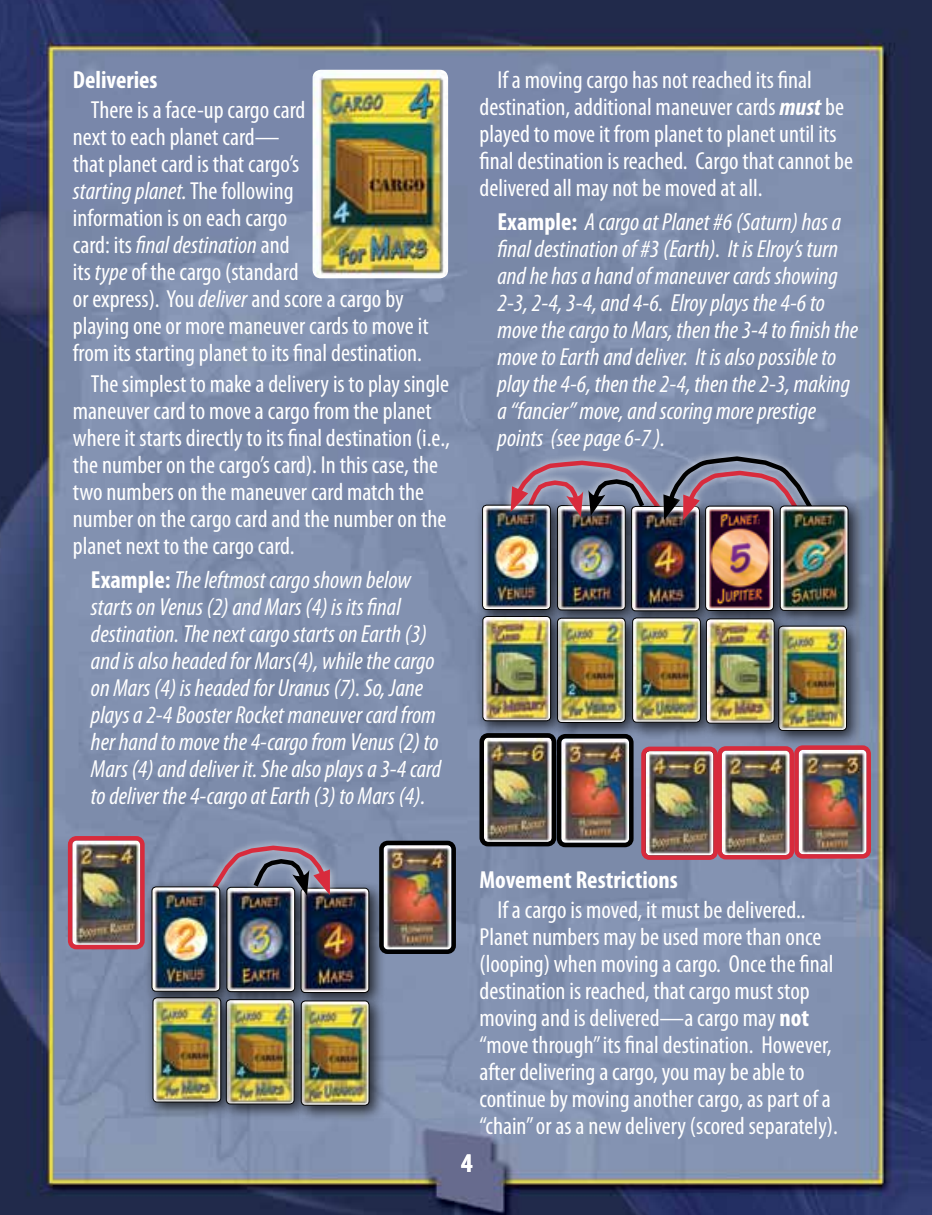
<style>
.page{position:relative;width:932px;height:1215px;background:#fff}
.page>*{position:absolute;margin:0;border:0;box-sizing:border-box;transform-origin:0 0}
.t1{font:700 condensed 27px "Myriad Pro";color:#fff}
.t2{font:condensed 24.75px/27px "Myriad Pro";color:#fff}
.t3{font:italic condensed 24.75px/27px "Myriad Pro";color:#fff}
.t4{font:700 condensed 24.75px "Myriad Pro";color:#fff}
.s1{font-style:italic}
.s2{font-weight:700;font-style:normal}
.s3{font-weight:700;font-style:italic}
.s4{font-weight:700}
</style>
<div class="page">
<img style="left:0;top:0;width:931px;height:1215px">
<img style="left:312px;top:70px;width:136px;height:208px">
<div style="left:293px;top:880px;width:93px;height:130px;background:#000;opacity:.75"></div>
<img style="left:312px;top:888px;width:57px;height:105px">
<div style="left:301px;top:888px;width:68px;height:105px;border:1px solid #000;border-radius:4px"></div>
<div style="left:219px;top:879px;width:93px;height:130px;background:#000;opacity:.75"></div>
<img style="left:237px;top:901px;width:58px;height:91px">
<div style="left:227px;top:887px;width:68px;height:105px;border:1px solid #000;border-radius:4px"></div>
<div style="left:293px;top:993px;width:93px;height:129px;background:#000;opacity:.75"></div>
<img style="left:311px;top:1001px;width:58px;height:104px">
<div style="left:301px;top:1001px;width:68px;height:104px;border:1px solid #000;border-radius:4px"></div>
<div style="left:218px;top:992px;width:93px;height:129px;background:#000;opacity:.75"></div>
<img style="left:238px;top:1000px;width:56px;height:104px">
<div style="left:226px;top:999px;width:68px;height:105px;border:1px solid #000;border-radius:4px"></div>
<div style="left:145px;top:990px;width:93px;height:129px;background:#000;opacity:.75"></div>
<img style="left:153px;top:1008px;width:68px;height:94px">
<div style="left:153px;top:998px;width:68px;height:104px;border:1px solid #000;border-radius:4px"></div>
<img style="left:384px;top:846px;width:67px;height:103px">
<div style="left:379px;top:841px;width:77px;height:113px;border:4px solid #000;border-radius:6px"></div>
<img style="left:73px;top:841px;width:67px;height:103px">
<div style="left:68px;top:836px;width:77px;height:113px;border:4px solid #d82b3c;border-radius:6px"></div>
<div style="left:204px;top:837px;width:134px;height:64px;background:#fff;opacity:.75"></div>
<svg style="left:207px;top:843px;width:123px;height:53px;background:#877a90"></svg>
<div style="left:144px;top:879px;width:93px;height:129px;background:#000;opacity:.75"></div>
<img style="left:152px;top:887px;width:68px;height:104px">
<div style="left:152px;top:887px;width:68px;height:104px;border:1px solid #000;border-radius:4px"></div>
<img style="left:567px;top:524px;width:56px;height:84px">
<div style="left:474px;top:497px;width:93px;height:130px;background:#000;opacity:.75"></div>
<img style="left:482px;top:505px;width:66px;height:103px">
<div style="left:482px;top:505px;width:68px;height:105px;border:1px solid #000;border-radius:4px"></div>
<div style="left:502px;top:452px;width:165px;height:67px;background:#fff;opacity:.75"></div>
<div style="left:623px;top:498px;width:93px;height:130px;background:#000;opacity:.75"></div>
<img style="left:631px;top:524px;width:66px;height:86px">
<div style="left:631px;top:506px;width:68px;height:105px;border:1px solid #000;border-radius:4px"></div>
<div style="left:697px;top:498px;width:93px;height:130px;background:#000;opacity:.75"></div>
<img style="left:705px;top:526px;width:66px;height:84px">
<div style="left:705px;top:506px;width:68px;height:105px;border:1px solid #000;border-radius:4px"></div>
<div style="left:770px;top:618px;width:93px;height:130px;background:#000;opacity:.75"></div>
<img style="left:791px;top:628px;width:55px;height:102px">
<div style="left:778px;top:626px;width:68px;height:105px;border:1px solid #000;border-radius:4px"></div>
<div style="left:549px;top:610px;width:93px;height:130px;background:#000;opacity:.75"></div>
<img style="left:568px;top:618px;width:56px;height:105px">
<div style="left:557px;top:618px;width:68px;height:105px;border:1px solid #000;border-radius:4px"></div>
<div style="left:475px;top:608px;width:93px;height:130px;background:#000;opacity:.75"></div>
<img style="left:483px;top:616px;width:67px;height:105px">
<div style="left:482px;top:616px;width:69px;height:105px;border:1px solid #000;border-radius:4px"></div>
<div style="left:624px;top:610px;width:93px;height:129px;background:#000;opacity:.75"></div>
<img style="left:632px;top:618px;width:66px;height:104px">
<div style="left:632px;top:618px;width:68px;height:104px;border:1px solid #000;border-radius:4px"></div>
<div style="left:698px;top:611px;width:93px;height:129px;background:#000;opacity:.75"></div>
<img style="left:706px;top:619px;width:68px;height:104px">
<div style="left:706px;top:619px;width:68px;height:104px;border:1px solid #000;border-radius:4px"></div>
<img style="left:484px;top:738px;width:67px;height:103px">
<div style="left:479px;top:733px;width:77px;height:113px;border:4px solid #000;border-radius:6px"></div>
<img style="left:561px;top:739px;width:67px;height:103px">
<div style="left:556px;top:734px;width:77px;height:113px;border:4px solid #000;border-radius:6px"></div>
<img style="left:722px;top:751px;width:67px;height:103px">
<div style="left:717px;top:746px;width:77px;height:113px;border:4px solid #d82b3c;border-radius:6px"></div>
<div style="left:655px;top:448px;width:170px;height:78px;background:#fff;opacity:.75"></div>
<img style="left:646px;top:752px;width:67px;height:103px">
<div style="left:641px;top:747px;width:77px;height:113px;border:4px solid #d82b3c;border-radius:6px"></div>
<img style="left:799px;top:750px;width:67px;height:104px">
<div style="left:794px;top:745px;width:77px;height:114px;border:4px solid #d82b3c;border-radius:6px"></div>
<div style="left:674px;top:462px;width:135px;height:64px;background:#fff;opacity:.75"></div>
<img style="left:510px;top:454px;width:312px;height:70px">
<div style="left:772px;top:498px;width:93px;height:130px;background:#000;opacity:.75"></div>
<img style="left:780px;top:506px;width:68px;height:104px">
<div style="left:780px;top:506px;width:68px;height:105px;border:1px solid #000;border-radius:4px"></div>
<p class="t4" style="left:73px;top:65px;width:86px">Deliveries</p>
<p class="t2" style="left:73px;top:96px;width:357px;text-indent:18px">There is a face-up cargo card<br>next to each planet card—<br>that planet card is that cargo’s<br><span class="s1">starting planet.</span> The following<br>information is on each cargo<br>card: its <span class="s1">final destination</span> and<br>its <span class="s1">type</span> of the cargo (standard<br>or express). You <span class="s1">deliver</span> and score a cargo by playing one or more maneuver cards to move it from its starting planet to its final destination.</p>
<p class="t2" style="left:73px;top:370px;width:378px;text-indent:18px">The simplest to make a delivery is to play single maneuver card to move a cargo from the planet where it starts directly to its final destination (i.e., the number on the cargo’s card). In this case, the two numbers on the maneuver card match the number on the cargo card and the number on the planet next to the cargo card.</p>
<p class="t3" style="left:91px;top:566px;width:352px"><span class="s2">Example:</span> The leftmost cargo shown below starts on Venus (2) and Mars (4) is its final destination. The next cargo starts on Earth (3) and is also headed for Mars(4), while the cargo on Mars (4) is headed for Uranus (7). So, Jane plays a 2-4 Booster Rocket maneuver card from her hand to move the 4-cargo from Venus (2) to Mars (4) and deliver it. She also plays a 3-4 card to deliver the 4-cargo at Earth (3) to Mars (4).</p>
<p class="t2" style="left:479px;top:66px;width:375px;text-indent:18px">If a moving cargo has not reached its final destination, additional maneuver cards <span class="s3">must</span> be played to move it from planet to planet until its final destination is reached. Cargo that cannot be delivered all may not be moved at all.</p>
<p class="t3" style="left:497px;top:208px;width:362px"><span class="s2">Example:</span> A cargo at Planet #6 (Saturn) has a final destination of #3 (Earth). It is Elroy’s turn and he has a hand of maneuver cards showing 2-3, 2-4, 3-4, and 4-6. Elroy plays the 4-6 to move the cargo to Mars, then the 3-4 to finish the move to Earth and deliver. It is also possible to play the 4-6, then the 2-4, then the 2-3, making a “fancier” move, and scoring more prestige points (see page 6-7 ).</p>
<p class="t4" style="left:479px;top:865px;width:200px">Movement Restrictions</p>
<p class="t2" style="left:479px;top:896px;width:360px;text-indent:18px">If a cargo is moved, it must be delivered..<br>Planet numbers may be used more than once (looping) when moving a cargo. Once the final destination is reached, that cargo must stop moving and is delivered—a cargo may <span class="s4">not </span>“move through” its final destination. However, after delivering a cargo, you may be able to continue by moving another cargo, as part of a “chain” or as a new delivery (scored separately).</p>
<p class="t1" style="left:461px;top:1146px;width:13px">4</p>
</div>
